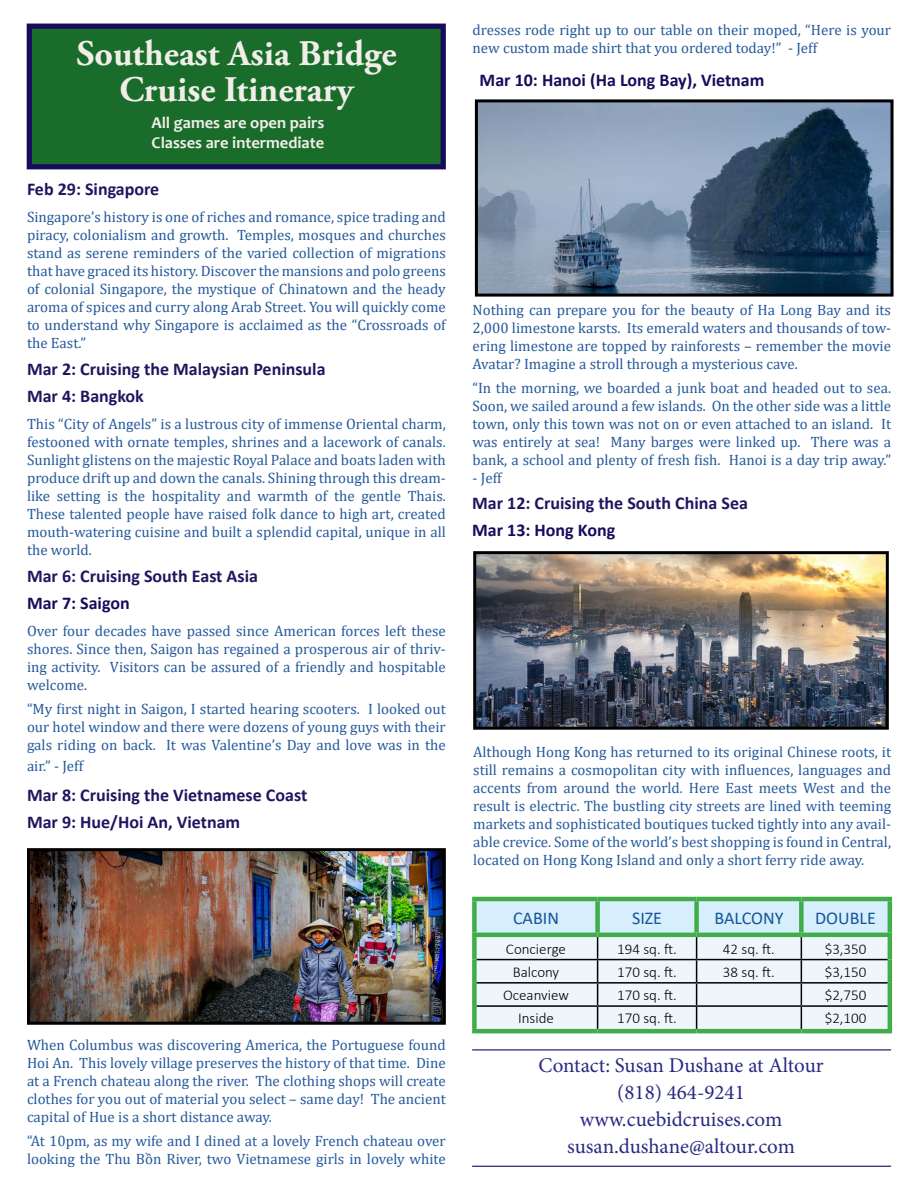
<style>
.page{position:relative;width:918px;height:1188px;background:#fff}
.page>*{position:absolute;margin:0;border:0;box-sizing:border-box;transform-origin:0 0}
.t1{font:700 36px/36px "Adobe Garamond Pro";color:#f1eee9;text-align:center}
.t2{font:21px/27px "Minion Pro";color:#292983;text-align:center}
.t3{font:700 18px/27px "Calibri";color:#1e165f}
.t4{font:700 18px "Calibri";color:#160c5b}
.t5{font:18px "Calibri";color:#135599}
.t6{font:700 16.5px/19.8px "Candara";color:#f1eee9}
.t7{font:15px/18px "Cambria";color:#255a9c;text-align:justify}
.t8{font:300 15px "Calibri";color:#000}
</style>
<div class="page">
<hr style="left:472px;top:897px;width:126px;height:4px;background:#41ad49">
<div style="left:472px;top:901px;width:5px;height:32px;background:#41ad49"></div>
<div style="left:472px;top:937px;width:5px;height:23px;background:#41ad49"></div>
<hr style="left:888px;top:937px;width:4px;height:23px;background:#41ad49">
<div style="left:472px;top:960px;width:5px;height:23px;background:#41ad49"></div>
<hr style="left:888px;top:960px;width:4px;height:23px;background:#41ad49">
<div style="left:472px;top:983px;width:5px;height:23px;background:#41ad49"></div>
<hr style="left:888px;top:983px;width:4px;height:23px;background:#41ad49">
<div style="left:472px;top:1006px;width:5px;height:23px;background:#41ad49"></div>
<hr style="left:888px;top:1006px;width:4px;height:23px;background:#41ad49">
<hr style="left:472px;top:1029px;width:126px;height:4px;background:#41ad49">
<hr style="left:598px;top:1029px;width:99px;height:4px;background:#41ad49">
<hr style="left:697px;top:1029px;width:104px;height:4px;background:#41ad49">
<hr style="left:801px;top:1029px;width:91px;height:4px;background:#41ad49">
<svg style="left:474px;top:899px;width:416px;height:132px;background:#d9e8ec"></svg>
<hr style="left:598px;top:897px;width:99px;height:4px;background:#41ad49">
<div style="left:595px;top:901px;width:5px;height:32px;background:#41ad49"></div>
<hr style="left:697px;top:897px;width:104px;height:4px;background:#41ad49">
<div style="left:694px;top:901px;width:5px;height:32px;background:#41ad49"></div>
<hr style="left:801px;top:897px;width:91px;height:4px;background:#41ad49">
<div style="left:799px;top:901px;width:5px;height:32px;background:#41ad49"></div>
<hr style="left:888px;top:901px;width:4px;height:32px;background:#41ad49">
<hr style="left:598px;top:933px;width:99px;height:4px;background:#41ad49">
<hr style="left:697px;top:933px;width:104px;height:4px;background:#41ad49">
<hr style="left:801px;top:933px;width:91px;height:4px;background:#41ad49">
<div style="left:27px;top:24px;width:419px;height:145px;background:#1a6c2a;border:5px solid #160c5b"></div>
<img style="left:479px;top:103px;width:411px;height:190px">
<div style="left:475px;top:99px;width:419px;height:198px;border:3px solid #000"></div>
<img style="left:477px;top:555px;width:408px;height:171px">
<div style="left:473px;top:551px;width:416px;height:179px;border:3px solid #000"></div>
<img style="left:31px;top:852px;width:411px;height:169px">
<div style="left:27px;top:848px;width:419px;height:177px;border:3px solid #000"></div>
<hr style="left:472px;top:1049px;width:419px;height:1px;background:#160c5b">
<hr style="left:472px;top:1166px;width:419px;height:1px;background:#160c5b">
<h1 class="t1" style="left:76px;top:36px;width:322px">Southeast Asia Bridge<br>Cruise Itinerary</h1>
<p class="t6" style="left:151px;top:112px;width:175px">All games are open pairs<br>Classes are intermediate</p>
<p class="t3" style="left:27px;top:175px;width:134px">Feb 29: Singapore</p>
<p class="t7" style="left:27px;top:208px;width:420px">Singapore’s history is one of riches and romance, spice trading and piracy, colonialism and growth. Temples, mosques and churches stand as serene reminders of the varied collection of migrations that have graced its history. Discover the mansions and polo greens of colonial Singapore, the mystique of Chinatown and the heady aroma of spices and curry along Arab Street. You will quickly come to understand why Singapore is acclaimed as the “Crossroads of the East.”</p>
<p class="t3" style="left:27px;top:355px;width:300px">Mar 2: Cruising the Malaysian Peninsula<br>Mar 4: Bangkok</p>
<p class="t7" style="left:27px;top:415px;width:420px">This “City of Angels” is a lustrous city of immense Oriental charm, festooned with ornate temples, shrines and a lacework of canals.<br>Sunlight glistens on the majestic Royal Palace and boats laden with produce drift up and down the canals. Shining through this dream&shy;like setting is the hospitality and warmth of the gentle Thais.<br>These talented people have raised folk dance to high art, created mouth-watering cuisine and built a splendid capital, unique in all the world.</p>
<p class="t3" style="left:27px;top:562px;width:233px">Mar 6: Cruising South East Asia</p>
<p class="t4" style="left:27px;top:590px;width:104px">Mar 7: Saigon</p>
<p class="t7" style="left:27px;top:622px;width:420px">Over four decades have passed since American forces left these shores. Since then, Saigon has regained a prosperous air of thriv&shy;ing activity. Visitors can be assured of a friendly and hospitable welcome.</p>
<p class="t7" style="left:27px;top:700px;width:420px">“My first night in Saigon, I started hearing scooters. I looked out our hotel window and there were dozens of young guys with their gals riding on back. It was Valentine’s Day and love was in the</p>
<p class="t7" style="left:27px;top:757px;width:58px">air.” - Jeff</p>
<p class="t3" style="left:27px;top:781px;width:282px">Mar 8: Cruising the Vietnamese Coast<br>Mar 9: Hue/Hoi An, Vietnam</p>
<p class="t7" style="left:27px;top:1035px;width:420px">When Columbus was discovering America, the Portuguese found Hoi An. This lovely village preserves the history of that time. Dine at a French chateau along the river. The clothing shops will create clothes for you out of material you select – same day! The ancient capital of Hue is a short distance away.</p>
<p class="t7" style="left:27px;top:1131px;width:420px">“At 10pm, as my wife and I dined at a lovely French chateau over looking the Thu Bồn River, two Vietnamese girls in lovely white</p>
<p class="t7" style="left:472px;top:21px;width:420px">dresses rode right up to our table on their moped, “Here is your new custom made shirt that you ordered today!” - Jeff</p>
<p class="t4" style="left:480px;top:67px;width:286px">Mar 10: Hanoi (Ha Long Bay), Vietnam</p>
<p class="t7" style="left:472px;top:301px;width:420px">Nothing can prepare you for the beauty of Ha Long Bay and its 2,000 limestone karsts. Its emerald waters and thousands of tow&shy;ering limestone are topped by rainforests – remember the movie Avatar? Imagine a stroll through a mysterious cave.</p>
<p class="t7" style="left:472px;top:379px;width:420px">“In the morning, we boarded a junk boat and headed out to sea.<br>Soon, we sailed around a few islands. On the other side was a little town, only this town was not on or even attached to an island. It was entirely at sea! Many barges were linked up. There was a bank, a school and plenty of fresh fish. Hanoi is a day trip away.”</p>
<p class="t7" style="left:472px;top:469px;width:31px">- Jeff</p>
<p class="t3" style="left:472px;top:489px;width:277px">Mar 12: Cruising the South China Sea</p>
<p class="t4" style="left:472px;top:517px;width:145px">Mar 13: Hong Kong</p>
<p class="t7" style="left:473px;top:742px;width:419px">Although Hong Kong has returned to its original Chinese roots, it still remains a cosmopolitan city with influences, languages and accents from around the world. Here East meets West and the result is electric. The bustling city streets are lined with teeming markets and sophisticated boutiques tucked tightly into any avail&shy;able crevice. Some of the world’s best shopping is found in Central, located on Hong Kong Island and only a short ferry ride away.</p>
<p class="t5" style="left:513px;top:905px;width:47px">CABIN</p>
<p class="t5" style="left:632px;top:905px;width:32px">SIZE</p>
<p class="t5" style="left:714px;top:905px;width:71px">BALCONY</p>
<p class="t5" style="left:815px;top:905px;width:62px">DOUBLE</p>
<p class="t8" style="left:506px;top:939px;width:62px">Concierge</p>
<p class="t8" style="left:617px;top:939px;width:61px">194 sq. ft.</p>
<p class="t8" style="left:723px;top:939px;width:54px">42 sq. ft.</p>
<p class="t8" style="left:825px;top:939px;width:43px">$3,350</p>
<p class="t8" style="left:513px;top:963px;width:48px">Balcony</p>
<p class="t8" style="left:617px;top:963px;width:61px">170 sq. ft.</p>
<p class="t8" style="left:723px;top:963px;width:54px">38 sq. ft.</p>
<p class="t8" style="left:825px;top:963px;width:43px">$3,150</p>
<p class="t8" style="left:503px;top:986px;width:67px">Oceanview</p>
<p class="t8" style="left:617px;top:986px;width:61px">170 sq. ft.</p>
<p class="t8" style="left:825px;top:986px;width:43px">$2,750</p>
<p class="t8" style="left:518px;top:1009px;width:37px">Inside</p>
<p class="t8" style="left:617px;top:1009px;width:61px">170 sq. ft.</p>
<p class="t8" style="left:825px;top:1009px;width:43px">$2,100</p>
<h2 class="t2" style="left:538px;top:1052px;width:287px">Contact: Susan Dushane at Altour (818) 464-9241 www.cuebidcruises.com susan.dushane@altour.com</h2>
</div>
